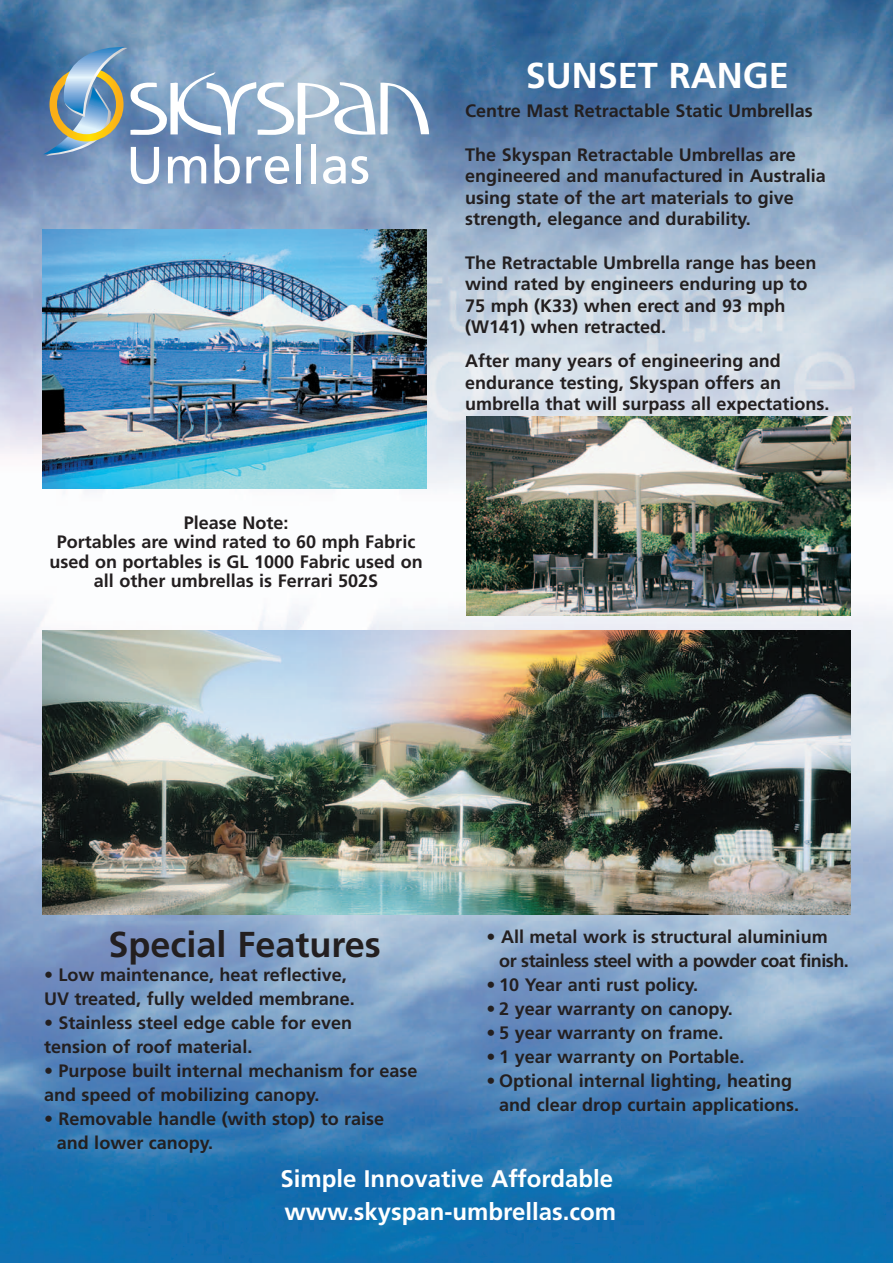
<style>
.page{position:relative;width:893px;height:1263px;background:#fff}
.page>*{position:absolute;margin:0;border:0;box-sizing:border-box;transform-origin:0 0}
.t1{font:700 36px "Frutiger";color:#231f20}
.t2{font:700 36px "Frutiger";color:#fff}
.t3{font:700 24px/33px "Frutiger";color:#fff}
.t4{font:700 18px/21.6px "Frutiger";color:#231f20}
.t5{font:700 18px/24px "Frutiger";letter-spacing:-.03em;color:#231f20}
</style>
<div class="page">
<img style="left:0;top:0;width:892px;height:1263px">
<img style="left:43px;top:630px;width:807px;height:285px">
<svg style="left:43px;top:43px;width:386px;height:141px;background:#94adc5"></svg>
<img style="left:43px;top:229px;width:384px;height:260px">
<img style="left:466px;top:417px;width:384px;height:198px">
<p class="t4" style="left:50px;top:514px;width:374px;line-height:19.5px;text-align:center">Please Note:<br>Portables are wind rated to 60 mph Fabric used on portables is GL 1000 Fabric used on all other umbrellas is Ferrari 502S</p>
<h1 class="t2" style="left:525px;top:61px;width:265px">SUNSET RANGE</h1>
<p class="t4" style="left:465px;top:102px;width:349px">Centre Mast Retractable Static Umbrellas</p>
<p class="t4" style="left:465px;top:145px;width:362px">The Skyspan Retractable Umbrellas are engineered and manufactured in Australia using state of the art materials to give strength, elegance and durability.</p>
<p class="t4" style="left:465px;top:253px;width:353px">The Retractable Umbrella range has been wind rated by engineers enduring up to 75 mph (K33) when erect and 93 mph (W141) when retracted.</p>
<p class="t4" style="left:465px;top:351px;width:366px">After many years of engineering and endurance testing, Skyspan offers an umbrella that will surpass all expectations.</p>
<h1 class="t1" style="left:108px;top:930px;width:274px">Special Features</h1>
<p class="t4" style="left:44px;top:964px;width:312px;line-height:24px">• Low maintenance, heat reflective,<br>UV treated, fully welded membrane.</p>
<p class="t4" style="left:44px;top:1012px;width:310px;line-height:24px">• Stainless steel edge cable for even tension of roof material.</p>
<p class="t4" style="left:44px;top:1060px;width:375px;line-height:24px">• Purpose built internal mechanism for ease and speed of mobilizing canopy.</p>
<p class="t4" style="left:57px;top:1108px;width:329px;line-height:24px;text-indent:-13px">• Removable handle (with stop) to raise and lower canopy.</p>
<p class="t5" style="left:499px;top:926px;width:351px;text-indent:-13px">• All metal work is structural aluminium or stainless steel with a powder coat finish.</p>
<p class="t4" style="left:486px;top:975px;width:213px">• 10 Year anti rust policy.</p>
<p class="t4" style="left:486px;top:999px;width:248px">• 2 year warranty on canopy.</p>
<p class="t4" style="left:486px;top:1023px;width:238px">• 5 year warranty on frame.</p>
<p class="t4" style="left:486px;top:1047px;width:259px">• 1 year warranty on Portable.</p>
<p class="t4" style="left:499px;top:1070px;width:301px;line-height:24px;text-indent:-13px">• Optional internal lighting, heating and clear drop curtain applications.</p>
<h2 class="t3" style="left:280px;top:1164px;width:337px">Simple Innovative Affordable www.skyspan-umbrellas.com</h2>
</div>
